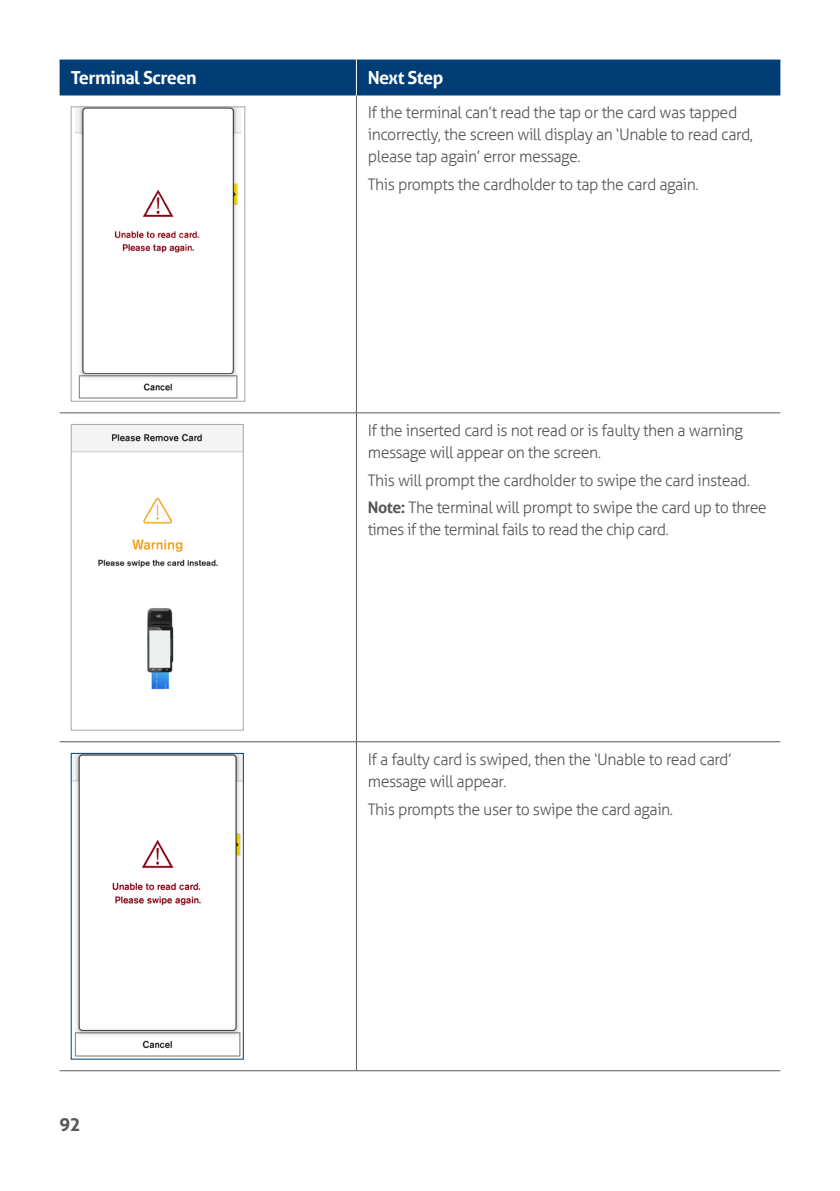
<style>
.page{position:relative;width:840px;height:1191px;background:#fff}
.page>*{position:absolute;margin:0;border:0;box-sizing:border-box;transform-origin:0 0}
.Table_Head{font:700 18px "Aller";letter-spacing:-.03em;color:#fff}
.t1{font:700 18px "Aller";color:#57585a}
.Table_Body{font:300 16px/22px "Aller";letter-spacing:-.03em;color:#57585a}
.s1{font-weight:700}
</style>
<div class="page">
<div style="left:60px;top:60px;width:720px;height:35px;background:#013d75"></div>
<hr style="left:356px;top:95px;width:1px;height:317px;background:#57585a">
<hr style="left:356px;top:412px;width:424px;height:1px;background:#57585a">
<hr style="left:356px;top:413px;width:1px;height:328px;background:#57585a">
<hr style="left:356px;top:742px;width:1px;height:328px;background:#57585a">
<hr style="left:356px;top:1070px;width:424px;height:1px;background:#57585a">
<hr style="left:60px;top:412px;width:296px;height:1px;background:#57585a">
<hr style="left:60px;top:1070px;width:296px;height:1px;background:#57585a">
<hr style="left:60px;top:741px;width:296px;height:1px;background:#57585a">
<hr style="left:356px;top:741px;width:424px;height:1px;background:#57585a">
<hr style="left:356px;top:60px;width:1px;height:35px;background:#fff">
<img style="left:75px;top:109px;width:166px;height:290px">
<div style="left:71px;top:107px;width:174px;height:294px;border:1px solid #a8a9ad"></div>
<img style="left:73px;top:426px;width:168px;height:264px">
<div style="left:71px;top:424px;width:172px;height:306px;border:1px solid #a8a9ad"></div>
<img style="left:73px;top:755px;width:168px;height:302px">
<p class="Table_Head" style="left:71px;top:67px;width:127px">Terminal Screen</p>
<p class="Table_Head" style="left:367px;top:67px;width:77px">Next Step</p>
<p class="Table_Body" style="left:367px;top:102px;width:387px">If the terminal can’t read the tap or the card was tapped incorrectly, the screen will display an ‘Unable to read card, please tap again’ error message.</p>
<p class="Table_Body" style="left:367px;top:173px;width:332px">This prompts the cardholder to tap the card again.</p>
<p class="Table_Body" style="left:367px;top:419px;width:376px">If the inserted card is not read or is faulty then a warning message will appear on the screen.</p>
<p class="Table_Body" style="left:367px;top:469px;width:383px">This will prompt the cardholder to swipe the card instead.</p>
<p class="Table_Body" style="left:367px;top:497px;width:400px"><span class="s1">Note:</span> The terminal will prompt to swipe the card up to three times if the terminal fails to read the chip card.</p>
<p class="t1" style="left:60px;top:1114px;width:23px">92</p>
<p class="Table_Body" style="left:367px;top:748px;width:365px">If a faulty card is swiped, then the ‘Unable to read card’ message will appear.</p>
<p class="Table_Body" style="left:367px;top:798px;width:307px">This prompts the user to swipe the card again.</p>
</div>
